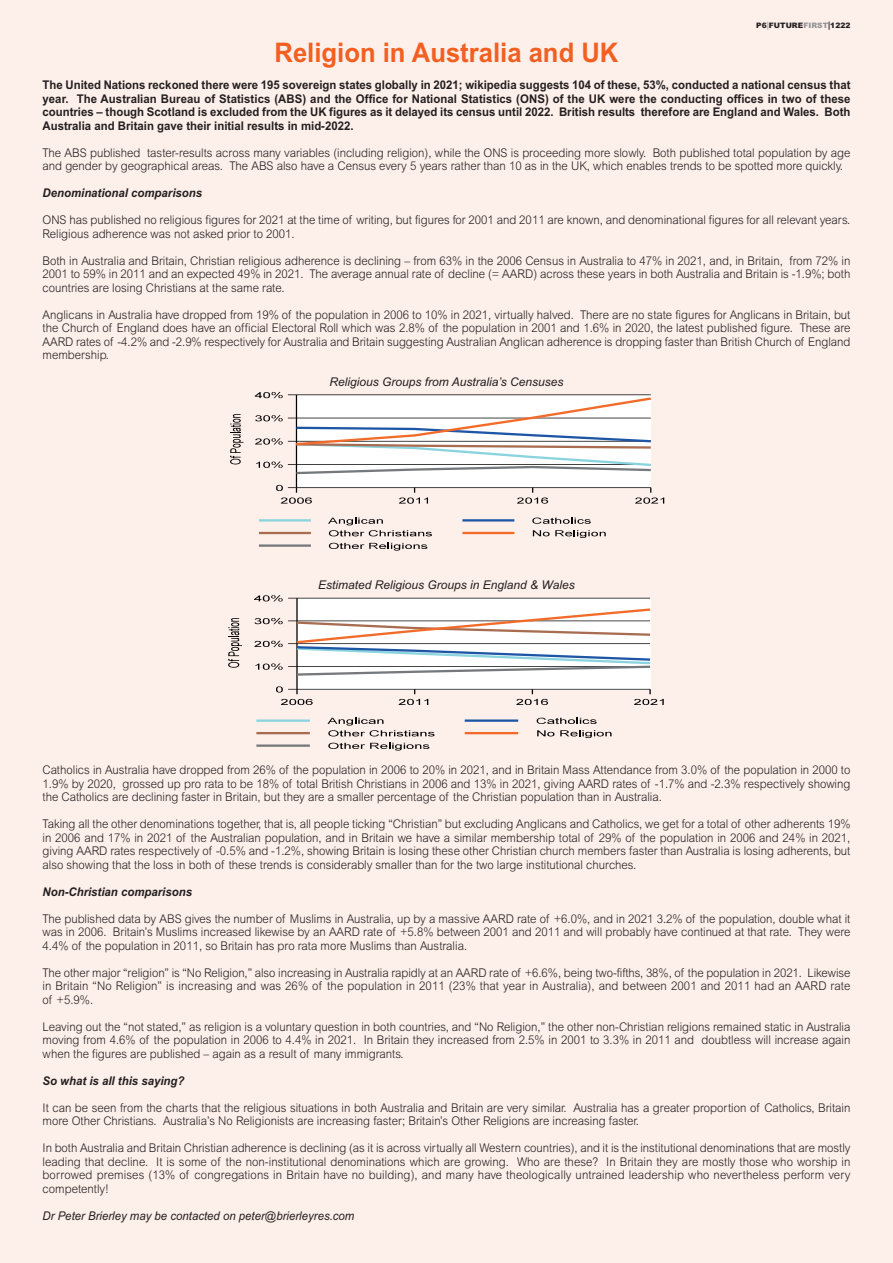
<style>
.page{position:relative;width:893px;height:1263px;background:#fdefe9}
.page>*{position:absolute;margin:0;border:0;box-sizing:border-box;transform-origin:0 0}
.t1{font:700 27px "Arial";color:#f26021;scale:.95 1}
.t2{font:300 12px/13.5px "Arial";color:#231f20;text-align:justify;scale:.95 1}
.t3{font:700 12px/13.5px "Arial";color:#231f20;text-align:justify;scale:.95 1}
.t4{font:italic 12px "Arial";color:#231f20}
.t5{font:italic 700 12px "Arial";color:#231f20;scale:.95 1}
.t6{font:italic 12px "Arial";color:#231f20;scale:.95 1}
.t7{font:900 7.5px "Arial";letter-spacing:.005em;color:#231f20}
.s1{font-size:9px;color:#a8a9ad}
.s2{color:#939598}
.s3{font-size:9px}
</style>
<div class="page">
<div style="left:296px;top:395px;width:355px;height:93px;background:#fff"></div>
<hr style="left:296px;top:395px;width:1px;height:93px;background:#000001">
<hr style="left:296px;top:487px;width:355px;height:1px;background:#000001">
<svg style="left:230px;top:414px;width:13px;height:50px"></svg>
<svg style="left:399px;top:488px;width:29px;height:16px"></svg>
<svg style="left:517px;top:488px;width:31px;height:16px"></svg>
<svg style="left:635px;top:488px;width:29px;height:16px"></svg>
<svg style="left:276px;top:485px;width:36px;height:19px"></svg>
<svg style="left:255px;top:392px;width:397px;height:83px"></svg>
<hr style="left:259px;top:519px;width:52px;height:3px;background:#89d4df">
<hr style="left:462px;top:519px;width:52px;height:3px;background:#1e56a6">
<svg style="left:532px;top:517px;width:59px;height:7px"></svg>
<hr style="left:259px;top:531px;width:52px;height:3px;background:#a86d51">
<svg style="left:328px;top:518px;width:104px;height:18px"></svg>
<hr style="left:462px;top:531px;width:52px;height:3px;background:#f36b29">
<svg style="left:533px;top:530px;width:73px;height:8px"></svg>
<hr style="left:259px;top:544px;width:52px;height:3px;background:#75797b">
<svg style="left:329px;top:543px;width:98px;height:8px"></svg>
<div style="left:297px;top:598px;width:353px;height:91px;background:#fff"></div>
<hr style="left:297px;top:598px;width:1px;height:91px;background:#000001">
<hr style="left:297px;top:689px;width:353px;height:1px;background:#000001">
<hr style="left:297px;top:598px;width:353px;height:1px;background:#000001">
<svg style="left:228px;top:618px;width:14px;height:50px"></svg>
<svg style="left:399px;top:689px;width:29px;height:16px"></svg>
<svg style="left:516px;top:689px;width:32px;height:16px"></svg>
<svg style="left:634px;top:689px;width:30px;height:16px"></svg>
<svg style="left:276px;top:686px;width:37px;height:19px"></svg>
<svg style="left:254px;top:607px;width:397px;height:70px"></svg>
<svg style="left:254px;top:595px;width:43px;height:6px"></svg>
<hr style="left:256px;top:719px;width:54px;height:3px;background:#89d4df">
<hr style="left:465px;top:719px;width:53px;height:3px;background:#1e56a6">
<svg style="left:537px;top:718px;width:60px;height:6px"></svg>
<hr style="left:256px;top:732px;width:54px;height:3px;background:#a86d51">
<svg style="left:327px;top:718px;width:108px;height:18px"></svg>
<hr style="left:465px;top:732px;width:53px;height:3px;background:#f36b29">
<svg style="left:537px;top:730px;width:17px;height:6px"></svg>
<svg style="left:560px;top:730px;width:52px;height:8px"></svg>
<hr style="left:256px;top:744px;width:54px;height:3px;background:#75797b">
<svg style="left:328px;top:743px;width:101px;height:7px"></svg>
<p class="t7" style="left:756px;top:21px;width:96px">P6<span class="s1">|</span>FUTURE<span class="s2">FIRST</span><span class="s3">|</span>1222</p>
<p class="t1" style="left:274px;top:43px;width:364px">Religion in Australia and UK</p>
<p class="t3" style="left:43px;top:79px;width:852px">The United Nations reckoned there were 195 sovereign states globally in 2021; wikipedia suggests 104 of these, 53%, conducted a national census that year. The Australian Bureau of Statistics (ABS) and the Office for National Statistics (ONS) of the UK were the conducting offices in two of these countries – though Scotland is excluded from the UK figures as it delayed its census until 2022. British results therefore are England and Wales. Both Australia and Britain gave their initial results in mid-2022.</p>
<p class="t2" style="left:43px;top:147px;width:852px">The ABS published taster-results across many variables (including religion), while the ONS is proceeding more slowly. Both published total population by age and gender by geographical areas. The ABS also have a Census every 5 years rather than 10 as in the UK, which enables trends to be spotted more quickly.</p>
<p class="t5" style="left:43px;top:189px;width:170px">Denominational comparisons</p>
<p class="t2" style="left:43px;top:214px;width:852px">ONS has published no religious figures for 2021 at the time of writing, but figures for 2001 and 2011 are known, and denominational figures for all relevant years.<br>Religious adherence was not asked prior to 2001.</p>
<p class="t2" style="left:43px;top:255px;width:852px">Both in Australia and Britain, Christian religious adherence is declining – from 63% in the 2006 Census in Australia to 47% in 2021, and, in Britain, from 72% in 2001 to 59% in 2011 and an expected 49% in 2021. The average annual rate of decline (= AARD) across these years in both Australia and Britain is -1.9%; both countries are losing Christians at the same rate.</p>
<p class="t2" style="left:43px;top:309px;width:852px">Anglicans in Australia have dropped from 19% of the population in 2006 to 10% in 2021, virtually halved. There are no state figures for Anglicans in Britain, but the Church of England does have an official Electoral Roll which was 2.8% of the population in 2001 and 1.6% in 2020, the latest published figure. These are AARD rates of -4.2% and -2.9% respectively for Australia and Britain suggesting Australian Anglican adherence is dropping faster than British Church of England membership.</p>
<p class="t4" style="left:329px;top:378px;width:236px">Religious Groups from Australia’s Censuses</p>
<p class="t4" style="left:318px;top:580px;width:258px">Estimated Religious Groups in England &amp; Wales</p>
<p class="t2" style="left:43px;top:764px;width:852px">Catholics in Australia have dropped from 26% of the population in 2006 to 20% in 2021, and in Britain Mass Attendance from 3.0% of the population in 2000 to 1.9% by 2020, grossed up pro rata to be 18% of total British Christians in 2006 and 13% in 2021, giving AARD rates of -1.7% and -2.3% respectively showing the Catholics are declining faster in Britain, but they are a smaller percentage of the Christian population than in Australia.</p>
<p class="t2" style="left:43px;top:818px;width:852px">Taking all the other denominations together, that is, all people ticking “Christian” but excluding Anglicans and Catholics, we get for a total of other adherents 19% in 2006 and 17% in 2021 of the Australian population, and in Britain we have a similar membership total of 29% of the population in 2006 and 24% in 2021, giving AARD rates respectively of -0.5% and -1.2%, showing Britain is losing these other Christian church members faster than Australia is losing adherents, but also showing that the loss in both of these trends is considerably smaller than for the two large institutional churches.</p>
<p class="t5" style="left:43px;top:887px;width:159px">Non-Christian comparisons</p>
<p class="t2" style="left:43px;top:913px;width:852px">The published data by ABS gives the number of Muslims in Australia, up by a massive AARD rate of +6.0%, and in 2021 3.2% of the population, double what it was in 2006. Britain’s Muslims increased likewise by an AARD rate of +5.8% between 2001 and 2011 and will probably have continued at that rate. They were 4.4% of the population in 2011, so Britain has pro rata more Muslims than Australia.</p>
<p class="t2" style="left:43px;top:967px;width:852px">The other major “religion” is “No Religion,” also increasing in Australia rapidly at an AARD rate of +6.6%, being two-fifths, 38%, of the population in 2021. Likewise in Britain “No Religion” is increasing and was 26% of the population in 2011 (23% that year in Australia), and between 2001 and 2011 had an AARD rate of +5.9%.</p>
<p class="t2" style="left:43px;top:1021px;width:852px">Leaving out the “not stated,” as religion is a voluntary question in both countries, and “No Religion,” the other non-Christian religions remained static in Australia moving from 4.6% of the population in 2006 to 4.4% in 2021. In Britain they increased from 2.5% in 2001 to 3.3% in 2011 and doubtless will increase again when the figures are published – again as a result of many immigrants.</p>
<p class="t5" style="left:43px;top:1076px;width:151px">So what is all this saying?</p>
<p class="t2" style="left:43px;top:1102px;width:852px">It can be seen from the charts that the religious situations in both Australia and Britain are very similar. Australia has a greater proportion of Catholics, Britain more Other Christians. Australia’s No Religionists are increasing faster; Britain’s Other Religions are increasing faster.</p>
<p class="t2" style="left:43px;top:1142px;width:852px">In both Australia and Britain Christian adherence is declining (as it is across virtually all Western countries), and it is the institutional denominations that are mostly leading that decline. It is some of the non-institutional denominations which are growing. Who are these? In Britain they are mostly those who worship in borrowed premises (13% of congregations in Britain have no building), and many have theologically untrained leadership who nevertheless perform very competently!</p>
<p class="t6" style="left:43px;top:1211px;width:330px">Dr Peter Brierley may be contacted on peter@brierleyres.com</p>
</div>
